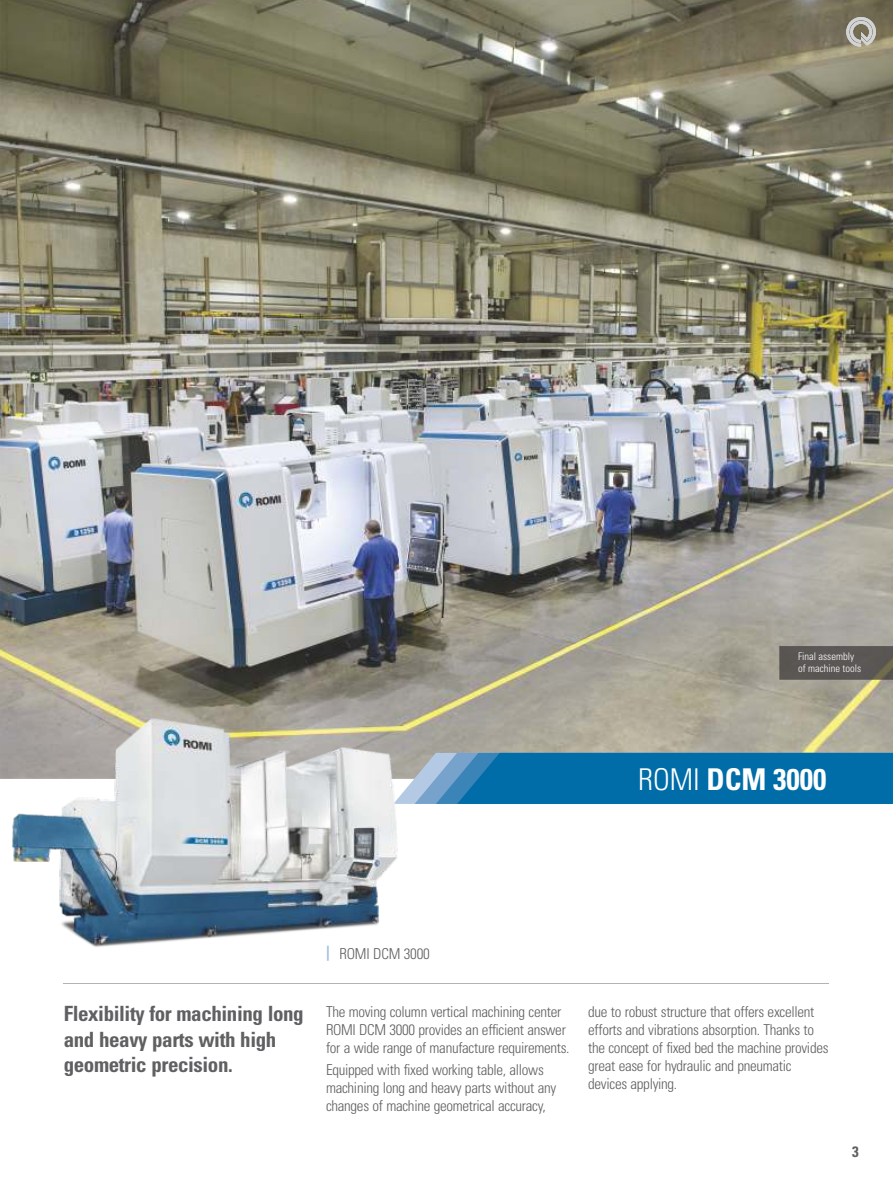
<style>
.page{position:relative;width:893px;height:1191px;background:#fff}
.page>*{position:absolute;margin:0;border:0;box-sizing:border-box;transform-origin:0 0}
.t1{font:700 condensed 30px "Univers";color:#fefefe}
.t2{font:700 condensed 21px/25.2px "Univers";letter-spacing:-.02em;color:#606062}
.t3{font:300 condensed 15px/18px "Univers";letter-spacing:-.02em;color:#606062}
.t4{font:700 condensed 15px "Univers";color:#606062}
.t5{font:300 condensed 10.5px/12.6px "Univers";color:#fefefe}
.s1{font-weight:300}
</style>
<div class="page">
<img style="left:0;top:0;width:893px;height:778px">
<svg style="left:846px;top:17px;width:30px;height:30px"></svg>
<hr style="left:64px;top:983px;width:765px;height:1px;background:#b1b3b5">
<svg style="left:399px;top:753px;width:494px;height:51px;background:#1576ac"></svg>
<img style="left:11px;top:717px;width:388px;height:230px">
<div style="left:780px;top:646px;width:113px;height:33px;background:#5a5754"></div>
<p class="t5" style="left:798px;top:650px;width:64px">Final assembly of machine tools</p>
<h1 class="t1" style="left:638px;top:768px;width:190px"><span class="s1">ROMI</span> DCM 3000</h1>
<p class="t3" style="left:326px;top:946px;width:105px"><sup>|</sup> ROMI DCM 3000</p>
<h2 class="t2" style="left:64px;top:1003px;width:242px">Flexibility for machining long and heavy parts with high geometric precision.</h2>
<p class="t3" style="left:326px;top:1003px;width:245px">The moving column vertical machining center<br>ROMI DCM 3000 provides an efficient answer for a wide range of manufacture requirements.</p>
<p class="t3" style="left:326px;top:1062px;width:232px">Equipped with fixed working table, allows machining long and heavy parts without any changes of machine geometrical accuracy,</p>
<p class="t3" style="left:588px;top:1003px;width:242px">due to robust structure that offers excellent efforts and vibrations absorption. Thanks to the concept of fixed bed the machine provides great ease for hydraulic and pneumatic devices applying.</p>
<p class="t4" style="left:852px;top:1145px;width:8px">3</p>
</div>
